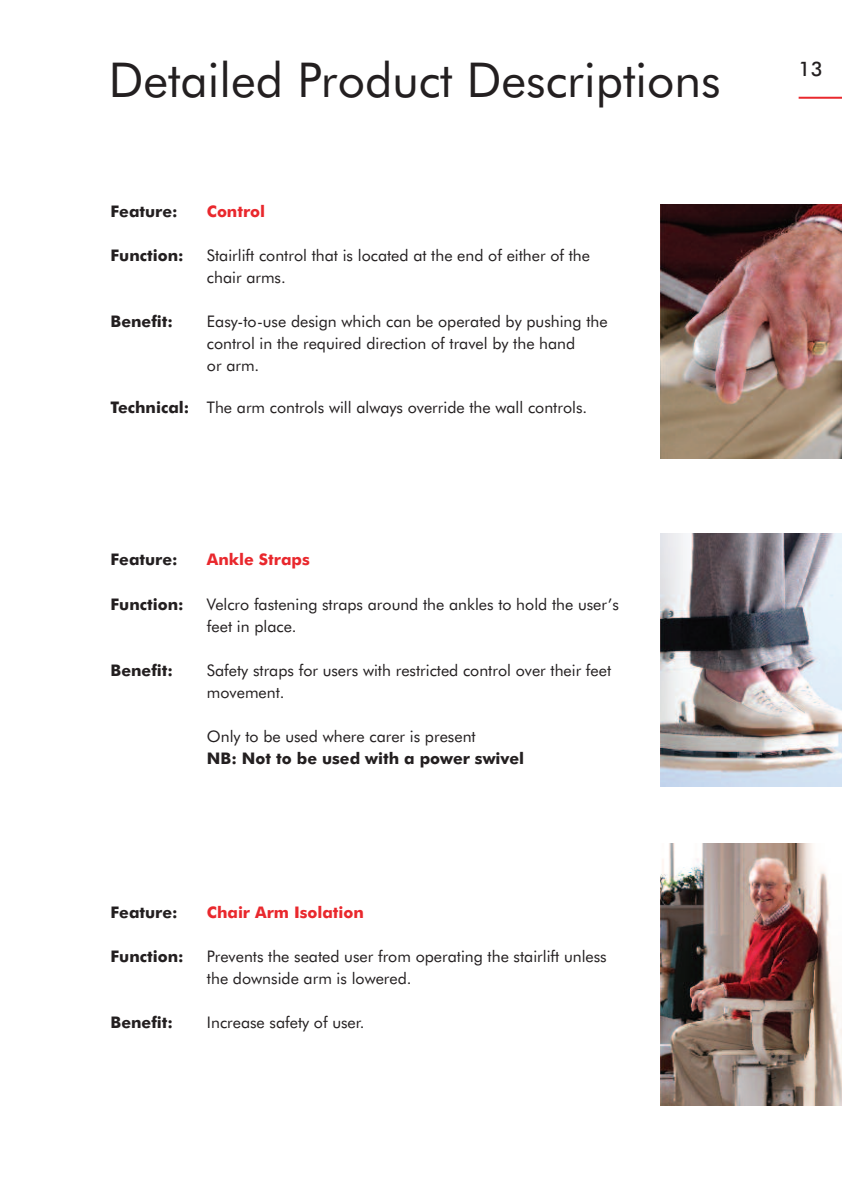
<style>
.page{position:relative;width:842px;height:1191px;background:#fff}
.page>*{position:absolute;margin:0;border:0;box-sizing:border-box;transform-origin:0 0}
.t1{font:48px "Futura BT";color:#231f20}
.t2{font:500 20px "Futura BT";color:#231f20}
.t3{font:16px/22px "Futura BT";color:#231f20}
.t4{font:700 16px "Futura BT";color:#231f20}
.t5{font:700 16px "Futura BT";color:#e9282d}
.s1{font-weight:700}
</style>
<div class="page">
<img style="left:660px;top:844px;width:182px;height:262px">
<img style="left:660px;top:205px;width:182px;height:253px">
<img style="left:660px;top:533px;width:182px;height:253px">
<hr style="left:799px;top:97px;width:43px;height:2px;background:#e9282d">
<h1 class="t1" style="left:109px;top:60px;width:614px">Detailed Product Descriptions</h1>
<p class="t4" style="left:111px;top:205px;width:69px">Feature:</p>
<p class="t5" style="left:207px;top:205px;width:60px">Control</p>
<p class="t4" style="left:111px;top:249px;width:75px">Function:</p>
<p class="t3" style="left:207px;top:246px;width:385px">Stairlift control that is located at the end of either of the chair arms.</p>
<p class="t4" style="left:111px;top:315px;width:64px">Benefit:</p>
<p class="t3" style="left:207px;top:312px;width:402px">Easy-to-use design which can be operated by pushing the control in the required direction of travel by the hand<br>or arm.</p>
<p class="t3" style="left:111px;top:398px;width:478px"><span class="s1">Technical:</span> The arm controls will always override the wall controls.</p>
<p class="t4" style="left:111px;top:553px;width:69px">Feature:</p>
<p class="t5" style="left:207px;top:553px;width:104px">Ankle Straps</p>
<p class="t4" style="left:111px;top:597px;width:75px">Function:</p>
<p class="t3" style="left:207px;top:594px;width:413px">Velcro fastening straps around the ankles to hold the user’s feet in place.</p>
<p class="t4" style="left:111px;top:663px;width:64px">Benefit:</p>
<p class="t3" style="left:207px;top:660px;width:406px">Safety straps for users with restricted control over their feet movement.</p>
<p class="t3" style="left:207px;top:726px;width:270px">Only to be used where carer is present</p>
<p class="t4" style="left:207px;top:751px;width:319px">NB: Not to be used with a power swivel</p>
<p class="t4" style="left:111px;top:905px;width:69px">Feature:</p>
<p class="t5" style="left:207px;top:905px;width:159px">Chair Arm Isolation</p>
<p class="t4" style="left:111px;top:949px;width:75px">Function:</p>
<p class="t3" style="left:207px;top:946px;width:401px">Prevents the seated user from operating the stairlift unless the downside arm is lowered.</p>
<p class="t4" style="left:111px;top:1015px;width:64px">Benefit:</p>
<p class="t3" style="left:207px;top:1012px;width:159px">Increase safety of user.</p>
<p class="t2" style="left:799px;top:60px;width:26px">13</p>
</div>
